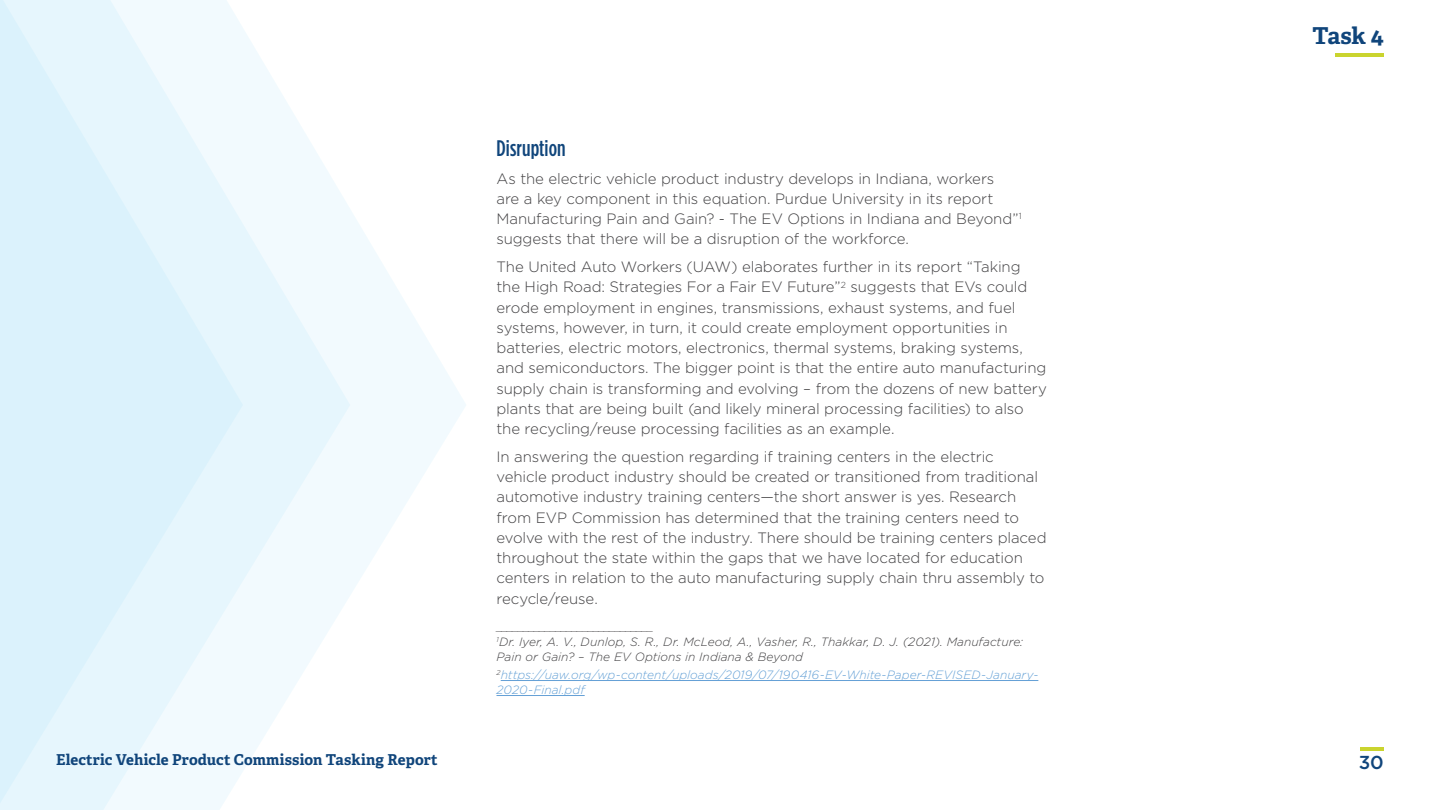
<style>
.page{position:relative;width:1440px;height:810px;background:#fff}
.page>*{position:absolute;margin:0;border:0;box-sizing:border-box;transform-origin:0 0}
.t1{font:700 23.25px "Adelle";color:#10457b}
.t2{font:500 22.5px "Gotham Condensed";letter-spacing:.005em;color:#10457b}
.t3{font:500 18.75px "Gotham";color:#10457b}
.t4{font:300 15px/20.2px "Gotham";letter-spacing:-.01em;color:#414042}
.t5{font:700 15px "Adelle";letter-spacing:.005em;color:#10457b}
.t6{font:italic 300 12px/15px "Gotham";color:#414042}
.t7{font:italic 300 12px/15px "Gotham";color:#65a1d6}
</style>
<div class="page">
<svg style="left:350px;top:210px;width:116px;height:385px;fill:#f2fafe"></svg>
<svg style="left:243px;top:29px;width:107px;height:741px;fill:#f2fafe"></svg>
<svg style="left:0;top:0;width:243px;height:810px;fill:#e3f5fc"></svg>
<hr style="left:501px;top:680px;width:537px;height:1px;background:#65a1d6">
<hr style="left:496px;top:695px;width:89px;height:1px;background:#65a1d6">
<hr style="left:1335px;top:53px;width:49px;height:3px;background:#cad42e">
<hr style="left:1360px;top:748px;width:24px;height:3px;background:#cad42e">
<h2 class="t2" style="left:496px;top:135px;width:71px">Disruption</h2>
<p class="t4" style="left:496px;top:168px;width:527px">As the electric vehicle product industry develops in Indiana, workers<br>are a key component in this equation. Purdue University in its report Manufacturing Pain and Gain? - The EV Options in Indiana and Beyond”<sup>1 </sup>suggests that there will be a disruption of the workforce.</p>
<p class="t4" style="left:497px;top:256px;width:552px">The United Auto Workers (UAW) elaborates further in its report “Taking the High Road: Strategies For a Fair EV Future”<sup>2</sup> suggests that EVs could erode employment in engines, transmissions, exhaust systems, and fuel systems, however, in turn, it could create employment opportunities in batteries, electric motors, electronics, thermal systems, braking systems, and semiconductors. The bigger point is that the entire auto manufacturing supply chain is transforming and evolving – from the dozens of new battery plants that are being built (and likely mineral processing facilities) to also the recycling/reuse processing facilities as an example.</p>
<p class="t4" style="left:497px;top:446px;width:552px">In answering the question regarding if training centers in the electric vehicle product industry should be created or transitioned from traditional automotive industry training centers—the short answer is yes. Research from EVP Commission has determined that the training centers need to evolve with the rest of the industry. There should be training centers placed throughout the state within the gaps that we have located for education centers in relation to the auto manufacturing supply chain thru assembly to recycle/reuse.</p>
<p class="t6" style="left:497px;top:633px;width:528px"><sup>1</sup>Dr. Iyer, A. V., Dunlop, S. R., Dr. McLeod, A., Vasher, R., Thakkar, D. J. (2021). Manufacture:<br>Pain or Gain? – The EV Options in Indiana &amp; Beyond</p>
<p class="t7" style="left:497px;top:667px;width:543px"><sup>2</sup>https://uaw.org/wp-content/uploads/2019/07/190416-EV-White-Paper-REVISED-January-<br>2020-Final.pdf</p>
<h1 class="t1" style="left:1313px;top:21px;width:73px">Task 4</h1>
<p class="t5" style="left:56px;top:750px;width:383px">Electric Vehicle Product Commission Tasking Report</p>
<p class="t3" style="left:1359px;top:750px;width:27px">30</p>
</div>
